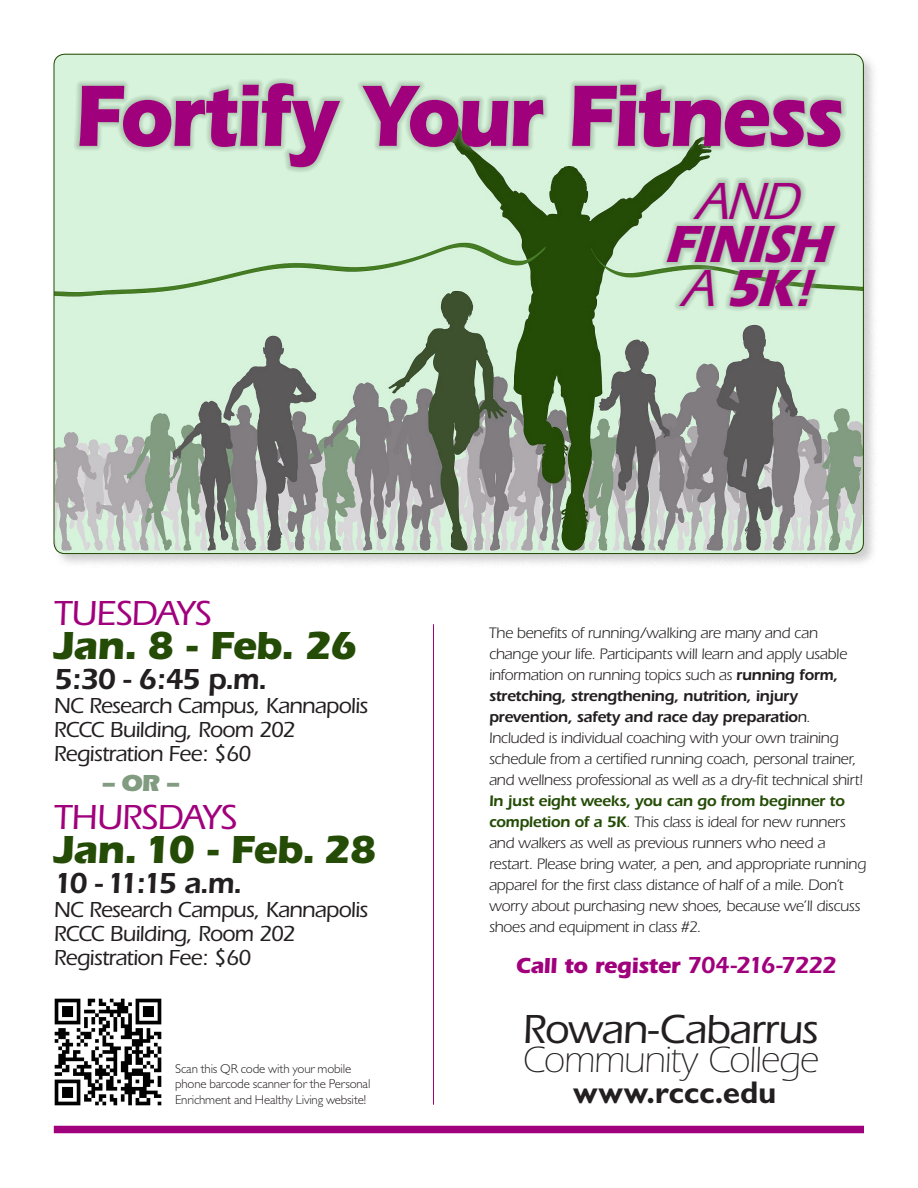
<style>
.page{position:relative;width:918px;height:1188px;background:#fff}
.page>*{position:absolute;margin:0;border:0;box-sizing:border-box;transform-origin:0 0}
.t1{font:700 90px "Itc Eras";letter-spacing:-.04em;color:#a1007d;scale:.91 1}
.t2{font:italic 700 54px "Itc Eras";color:#a1007d;scale:.91 1}
.t3{font:italic 500 54px "Itc Eras";color:#a1007d;scale:.91 1}
.t4{font:500 42px "Itc Eras";letter-spacing:-.025em;color:#231f20}
.t5{font:700 40.5px "Itc Eras";letter-spacing:-.03em;color:#244c06}
.t6{font:300 37.8px "Itc Eras";letter-spacing:-.03em;color:#231f20}
.t7{font:500 36px "Itc Eras";letter-spacing:-.025em;color:#a1007d}
.t8{font:700 31.5px "Gentle Sans";letter-spacing:-.01em;color:#231f20}
.t9{font:600 30px "Itc Eras";letter-spacing:-.135em;color:#231f20}
.t10{font:900 24px "Itc Eras";color:#829c81}
.t11{font:500 22.5px "Itc Eras";letter-spacing:-.035em;color:#231f20}
.t12{font:700 22.5px "Itc Eras";letter-spacing:-.02em;color:#a1007d}
.t13{font:15.75px/21px "Itc Eras";letter-spacing:-.025em;color:#231f20}
.t14{font:600 15.75px "Itc Eras";letter-spacing:-.02em;color:#231f20}
.t15{font:300 12.9px/15.5px "Gentle Sans";letter-spacing:-.015em;color:#231f20}
.s1{font-weight:500}
.s2{font-weight:600}
.s3{font-weight:400}
.s4{font-weight:600;color:#244c06}
.s5{color:#244c06}
.s6{font-weight:600;font-size:24px}
</style>
<div class="page">
<img style="left:54px;top:998px;width:108px;height:108px">
<div style="left:54px;top:1126px;width:810px;height:7px;background:#a1007d"></div>
<div style="left:52px;top:52px;width:826px;height:517px;background:#231f20;opacity:.22"></div>
<img style="left:54px;top:54px;width:809px;height:500px">
<svg style="left:74px;top:78px;width:773px;height:95px;background:#b9d4bb"></svg>
<svg style="left:662px;top:177px;width:179px;height:135px;background:#b8d4ba"></svg>
<hr style="left:433px;top:624px;width:1px;height:481px;background:#a1007d">
<p class="t1" style="left:74px;top:64px;width:847px">Fortify Your Fitness</p>
<p class="t3" style="left:695px;top:171px;width:129px">AND</p>
<p class="t2" style="left:664px;top:213px;width:199px">FINISH</p>
<p class="t2" style="left:681px;top:257px;width:160px"><span class="s1">A</span> 5K<span class="s2">!</span></p>
<p class="t7" style="left:54px;top:593px;width:159px">TUESDAYS</p>
<p class="t5" style="left:54px;top:622px;width:305px">Jan. 8 - Feb. 26</p>
<p class="t9" style="left:54px;top:662px;width:215px">5:30 - 6:45 p.m.</p>
<p class="t11" style="left:54px;top:693px;width:316px">NC Research Campus, Kannapolis</p>
<p class="t11" style="left:54px;top:717px;width:243px">RCCC Building, Room 202</p>
<p class="t11" style="left:54px;top:741px;width:199px">Registration Fee: $60</p>
<p class="t10" style="left:102px;top:770px;width:78px">– OR –</p>
<p class="t7" style="left:54px;top:797px;width:185px">THURSDAYS</p>
<p class="t5" style="left:54px;top:826px;width:324px">Jan. 10 - Feb. 28</p>
<p class="t9" style="left:54px;top:866px;width:190px">10 - 11:15 a.m.</p>
<p class="t11" style="left:54px;top:897px;width:316px">NC Research Campus, Kannapolis</p>
<p class="t11" style="left:54px;top:921px;width:243px">RCCC Building, Room 202</p>
<p class="t11" style="left:54px;top:945px;width:199px">Registration Fee: $60</p>
<p class="t15" style="left:175px;top:1061px;width:178px">Scan this QR code with your mobile</p>
<p class="t15" style="left:175px;top:1076px;width:197px">phone barcode scanner for the Personal<br>Enrichment and Healthy Living website!</p>
<p class="t13" style="left:489px;top:623px;width:360px">The benefits of running/walking are many and can change your life. Participants will learn and apply usable information on running topics such as <span class="s2">running form, stretching, strengthening, nutrition, injury</span></p>
<p class="t14" style="left:489px;top:708px;width:323px">prevention, safety and race day preparatio<span class="s1">n</span><span class="s3">.</span></p>
<p class="t13" style="left:489px;top:728px;width:379px">Included is individual coaching with your own training schedule from a certified running coach, personal trainer, and wellness professional as well as a dry-fit technical shirt!<br><span class="s4">In just eight weeks, you can go from beginner to completion of a 5K</span><span class="s5">.</span> This class is ideal for new runners and walkers as well as previous runners who need a restart. Please bring water, a pen, and appropriate running apparel for the first class distance of half of a mile. Don’t worry about purchasing new shoes, because we’ll discuss shoes and equipment in class #2.</p>
<p class="t12" style="left:516px;top:952px;width:323px">Call to register <span class="s6">704-216-7222</span></p>
<p class="t4" style="left:522px;top:1006px;width:297px">Rowan-Cabarrus</p>
<p class="t6" style="left:522px;top:1039px;width:297px">Community College</p>
<p class="t8" style="left:573px;top:1075px;width:205px">www.rccc.edu</p>
</div>
